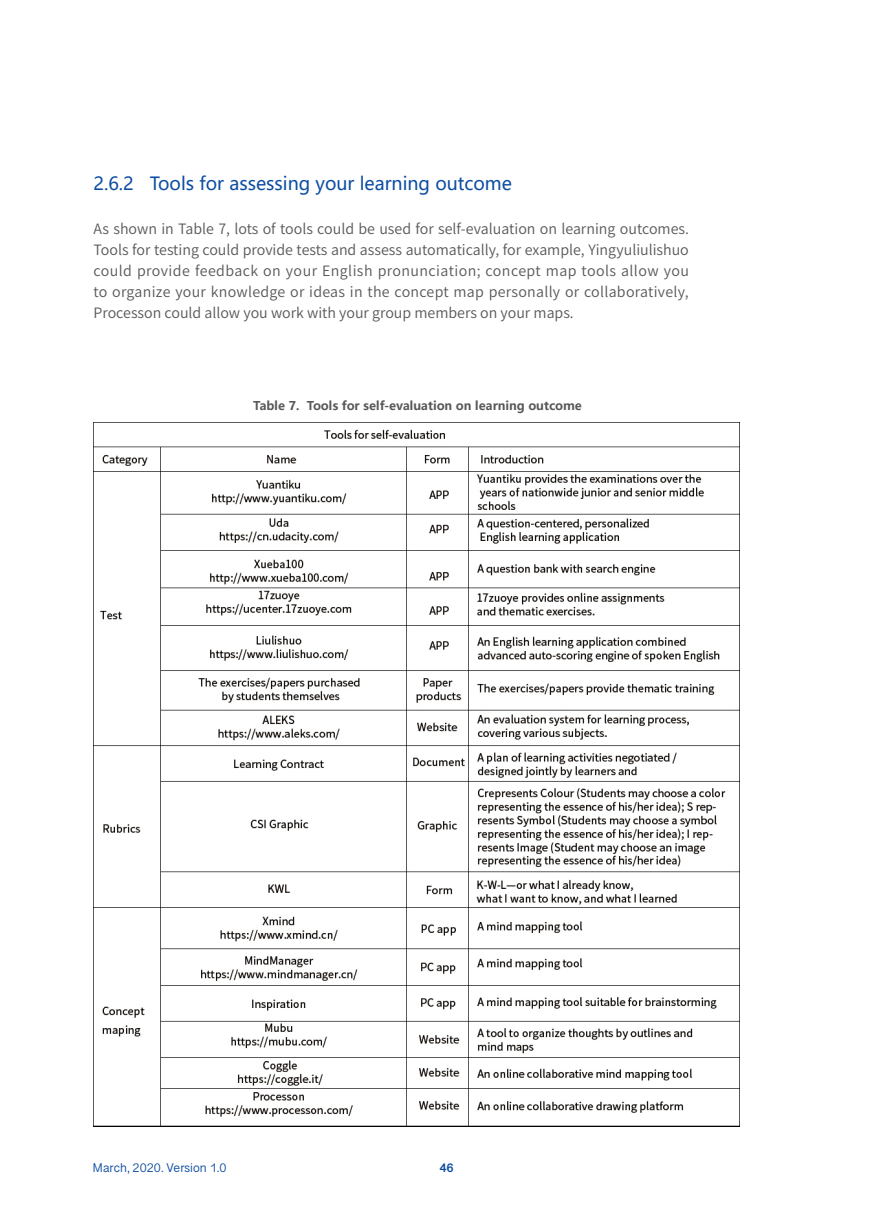
<style>
.page{position:relative;width:893px;height:1212px;background:#fff}
.page>*{position:absolute;margin:0;border:0;box-sizing:border-box;transform-origin:0 0}
.三级标题-新{font:18px "Microsoft Ya Hei";color:#0d4da1}
.正文样式{font:14.25px/21px "Source Han Sans SC";color:#57585a;text-align:justify}
.t1{font:700 12px "Microsoft Ya Hei";color:#57585a}
.t2{font:10.5px "Gujarati Sangam MN";color:#0d4da1}
.t3{font:700 10.5px "Gujarati Sangam MN";color:#0d4da1}
</style>
<div class="page">
<img style="left:94px;top:422px;width:646px;height:705px">
<p class="三级标题-新" style="left:94px;top:171px;width:420px">2.6.2 Tools for assessing your learning outcome</p>
<p class="正文样式" style="left:94px;top:218px;width:597px">As shown in Table 7, lots of tools could be used for self-evaluation on learning outcomes.<br>Tools for testing could provide tests and assess automatically, for example, Yingyuliulishuo could provide feedback on your English pronunciation; concept map tools allow you to organize your knowledge or ideas in the concept map personally or collaboratively, Processon could allow you work with your group members on your maps.</p>
<p class="t1" style="left:253px;top:397px;width:330px">Table 7. Tools for self-evaluation on learning outcome</p>
<p class="t2" style="left:92px;top:1162px;width:135px">March, 2020. Version 1.0</p>
<p class="t3" style="left:439px;top:1162px;width:16px">46</p>
</div>
